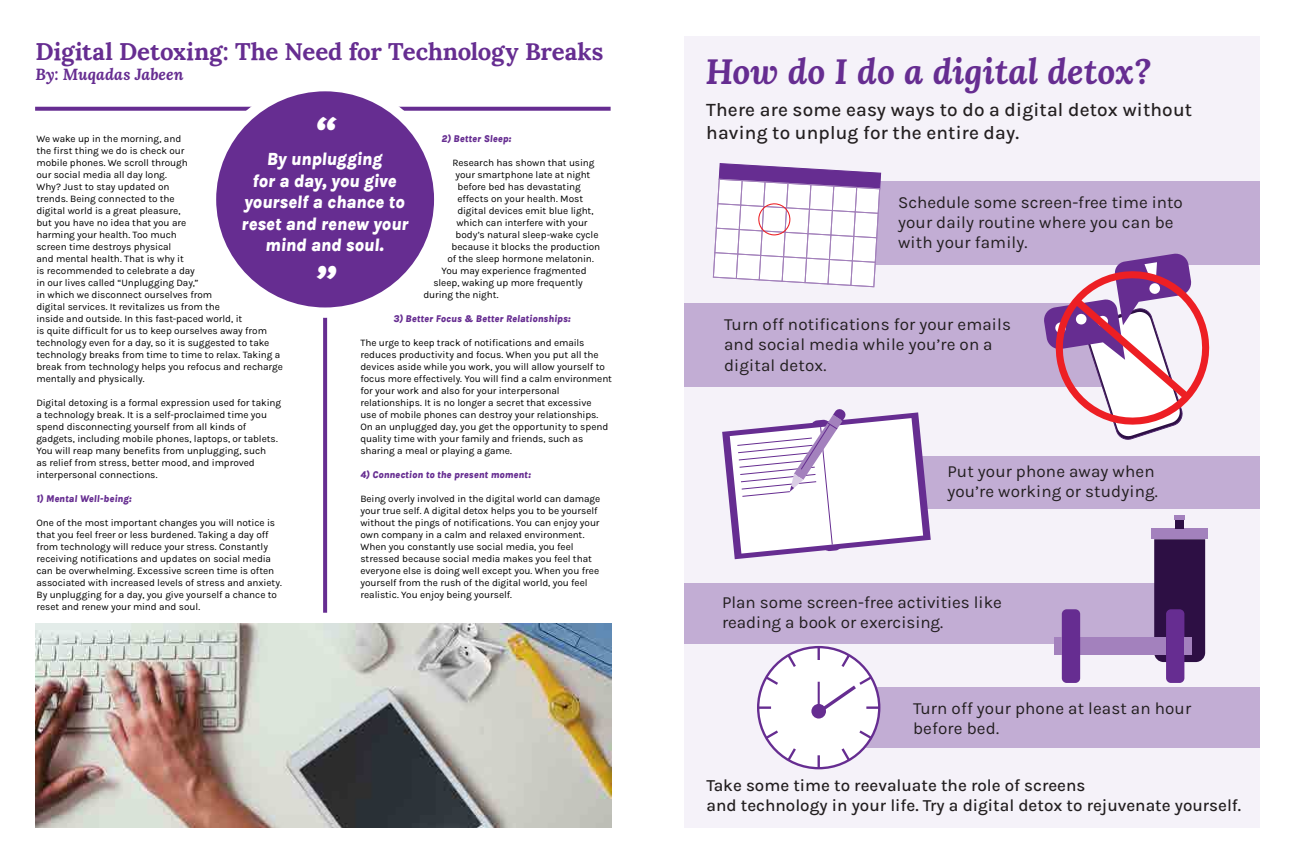
<style>
.page{position:relative;width:1296px;height:864px;background:#fff}
.page>*{position:absolute;margin:0;border:0;box-sizing:border-box;transform-origin:0 0}
.t1{font:italic 800 38.3px "Karla";color:#fff}
.t2{font:italic 700 35px "Lora";color:#662d91}
.t3{font:700 24px "Lora";letter-spacing:-.005em;color:#662d91}
.t4{font:500 19px/22.8px "Karla";letter-spacing:.01em;color:#231f20}
.t5{font:italic 800 18px/21.6px "Karla";letter-spacing:-.01em;color:#fff;text-align:center}
.t6{font:17px/20.4px "Karla";letter-spacing:.01em;color:#231f20}
.t7{font:500 17px/20.4px "Karla";color:#231f20}
.t8{font:italic 700 16px "Lora";color:#662d91}
.t9{font:10px/12px "Karla";letter-spacing:-.005em;color:#000}
.t10{font:italic 800 10px "Karla";color:#662d91}
</style>
<div class="page">
<svg style="left:35px;top:107px;width:576px;height:4px;background:#75429c"></svg>
<svg style="left:323px;top:318px;width:4px;height:295px"></svg>
<img style="left:36px;top:624px;width:576px;height:204px">
<div style="left:211px;top:86px;width:228px;height:227px;background:#662d91;border-radius:50%"></div>
<div style="left:206px;top:81px;width:238px;height:237px;border:10px solid #fff;border-radius:50%"></div>
<div style="left:684px;top:36px;width:576px;height:792px;background:#f5f2f9"></div>
<div style="left:849px;top:687px;width:411px;height:61px;background:#c2add4"></div>
<div style="left:684px;top:583px;width:507px;height:61px;background:#c2add4"></div>
<div style="left:865px;top:182px;width:395px;height:83px;background:#c2add4"></div>
<div style="left:684px;top:303px;width:427px;height:84px;background:#c2add4"></div>
<div style="left:753px;top:456px;width:507px;height:53px;background:#c2add4"></div>
<svg style="left:1044px;top:253px;width:166px;height:187px"></svg>
<div style="left:758px;top:647px;width:121px;height:121px;background:#fff;border-radius:50%"></div>
<svg style="left:811px;top:704px;width:15px;height:15px"></svg>
<svg style="left:818px;top:755px;width:2px;height:13px"></svg>
<svg style="left:758px;top:706px;width:13px;height:3px"></svg>
<svg style="left:814px;top:647px;width:65px;height:70px"></svg>
<svg style="left:763px;top:728px;width:34px;height:35px"></svg>
<svg style="left:763px;top:652px;width:35px;height:35px"></svg>
<svg style="left:840px;top:729px;width:34px;height:34px"></svg>
<div style="left:1154px;top:539px;width:51px;height:123px;background:#2d0f44"></div>
<div style="left:1151px;top:529px;width:57px;height:10px;background:#a381bd"></div>
<div style="left:1175px;top:520px;width:9px;height:9px;background:#2d0f44"></div>
<hr style="left:1174px;top:516px;width:11px;height:4px;background:#a381bd">
<div style="left:1076px;top:637px;width:90px;height:18px;background:#a381bd"></div>
<div style="left:1062px;top:609px;width:18px;height:74px;background:#662d91;border-radius:5px"></div>
<div style="left:1055px;top:637px;width:7px;height:18px;background:#a381bd"></div>
<div style="left:1166px;top:609px;width:18px;height:74px;background:#662d91;border-radius:5px"></div>
<div style="left:1184px;top:637px;width:8px;height:18px;background:#a381bd"></div>
<svg style="left:712px;top:163px;width:170px;height:125px"></svg>
<svg style="left:722px;top:409px;width:209px;height:150px"></svg>
<h3 class="t3" style="left:35px;top:31px;width:569px">Digital Detoxing: The Need for Technology Breaks</h3>
<h3 class="t8" style="left:35px;top:63px;width:150px">By: Muqadas Jabeen</h3>
<h1 class="t1" style="left:314px;top:105px;width:23px">“</h1>
<h3 class="t5" style="left:241px;top:148px;width:169px">By unplugging<br>for a day, you give yourself a chance to reset and renew your mind and soul.</h3>
<h1 class="t1" style="left:314px;top:254px;width:23px">”</h1>
<p class="t10" style="left:441px;top:132px;width:72px">2) Better Sleep:</p>
<p class="t9" style="left:452px;top:157px;width:143px">Research has shown that using</p>
<p class="t9" style="left:455px;top:169px;width:137px">your smartphone late at night</p>
<p class="t9" style="left:457px;top:181px;width:125px">before bed has devastating</p>
<p class="t9" style="left:457px;top:193px;width:127px">effects on your health. Most</p>
<p class="t9" style="left:457px;top:205px;width:138px">digital devices emit blue light,</p>
<p class="t9" style="left:456px;top:217px;width:133px">which can interfere with your</p>
<p class="t9" style="left:455px;top:229px;width:145px">body’s natural sleep-wake cycle</p>
<p class="t9" style="left:451px;top:241px;width:150px">because it blocks the production</p>
<p class="t9" style="left:447px;top:253px;width:148px">of the sleep hormone melatonin.</p>
<p class="t9" style="left:441px;top:265px;width:147px">You may experience fragmented</p>
<p class="t9" style="left:433px;top:277px;width:151px">sleep, waking up more frequently</p>
<p class="t9" style="left:423px;top:289px;width:77px">during the night.</p>
<p class="t10" style="left:393px;top:312px;width:179px">3) Better Focus &amp; Better Relationships:</p>
<p class="t9" style="left:360px;top:337px;width:253px">The urge to keep track of notifications and emails reduces productivity and focus. When you put all the devices aside while you work, you will allow yourself to focus more effectively. You will find a calm environment for your work and also for your interpersonal relationships. It is no longer a secret that excessive<br>use of mobile phones can destroy your relationships.<br>On an unplugged day, you get the opportunity to spend quality time with your family and friends, such as sharing a meal or playing a game.</p>
<p class="t10" style="left:360px;top:468px;width:172px">4) Connection to the present moment:</p>
<p class="t9" style="left:360px;top:493px;width:241px">Being overly involved in the digital world can damage your true self. A digital detox helps you to be yourself without the pings of notifications. You can enjoy your own company in a calm and relaxed environment.<br>When you constantly use social media, you feel stressed because social media makes you feel that everyone else is doing well except you. When you free yourself from the rush of the digital world, you feel realistic. You enjoy being yourself.</p>
<p class="t9" style="left:36px;top:133px;width:248px">We wake up in the morning, and<br>the first thing we do is check our<br>mobile phones. We scroll through<br>our social media all day long.<br>Why? Just to stay updated on<br>trends. Being connected to the<br>digital world is a great pleasure,<br>but you have no idea that you are<br>harming your health. Too much<br>screen time destroys physical<br>and mental health. That is why it<br>is recommended to celebrate a day<br>in our lives called “Unplugging Day,”<br>in which we disconnect ourselves from<br>digital services. It revitalizes us from the<br>inside and outside. In this fast-paced world, it<br>is quite difficult for us to keep ourselves away from technology even for a day, so it is suggested to take technology breaks from time to time to relax. Taking a break from technology helps you refocus and recharge mentally and physically.</p>
<p class="t9" style="left:36px;top:397px;width:246px">Digital detoxing is a formal expression used for taking a technology break. It is a self-proclaimed time you spend disconnecting yourself from all kinds of gadgets, including mobile phones, laptops, or tablets.<br>You will reap many benefits from unplugging, such<br>as relief from stress, better mood, and improved interpersonal connections.</p>
<p class="t10" style="left:36px;top:492px;width:97px">1) Mental Well-being:</p>
<p class="t9" style="left:36px;top:517px;width:247px">One of the most important changes you will notice is that you feel freer or less burdened. Taking a day off from technology will reduce your stress. Constantly receiving notifications and updates on social media can be overwhelming. Excessive screen time is often associated with increased levels of stress and anxiety.<br>By unplugging for a day, you give yourself a chance to reset and renew your mind and soul.</p>
<h2 class="t2" style="left:705px;top:46px;width:447px">How do I do a digital detox?</h2>
<h3 class="t4" style="left:706px;top:98px;width:487px">There are some easy ways to do a digital detox without having to unplug for the entire day.</h3>
<h3 class="t6" style="left:898px;top:191px;width:286px">Schedule some screen-free time into your daily routine where you can be with your family.</h3>
<h3 class="t6" style="left:724px;top:314px;width:288px">Turn off notifications for your emails and social media while you’re on a digital detox.</h3>
<h3 class="t6" style="left:947px;top:460px;width:212px">Put your phone away when you’re working or studying.</h3>
<h3 class="t6" style="left:722px;top:592px;width:281px">Plan some screen-free activities like reading a book or exercising.</h3>
<h3 class="t6" style="left:913px;top:697px;width:280px">Turn off your phone at least an hour before bed.</h3>
<h3 class="t7" style="left:706px;top:775px;width:536px">Take some time to reevaluate the role of screens<br>and technology in your life. Try a digital detox to rejuvenate yourself.</h3>
</div>
